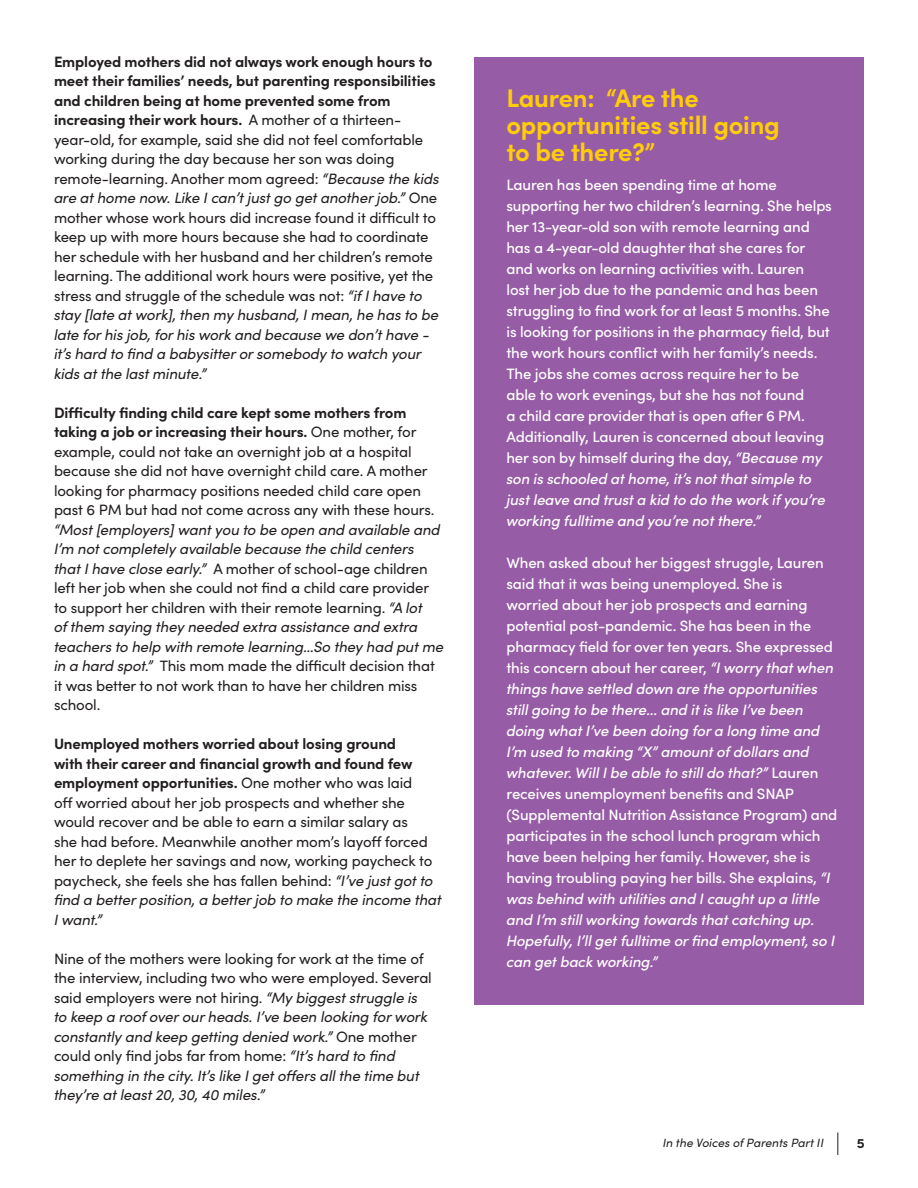
<style>
.page{position:relative;width:918px;height:1188px;background:#fff}
.page>*{position:absolute;margin:0;border:0;box-sizing:border-box;transform-origin:0 0}
.t1{font:700 25.5px/27px "Sofia Pro";letter-spacing:-.01em;color:#fdcc0a}
.t2{font:15px/19.5px "Sofia Pro";letter-spacing:-.01em;color:#231f20}
.t3{font:500 15px/21px "Sofia Pro";letter-spacing:-.01em;color:#fff}
.t4{font:italic 15px/19.5px "Sofia Pro";letter-spacing:-.01em;color:#231f20}
.t5{font:700 13.5px "Sofia Pro";color:#231f20}
.t6{font:italic 12px "Sofia Pro";color:#231f20}
.s1{font-weight:700}
.s2{font-style:italic}
.s3{font-style:normal}
</style>
<div class="page">
<svg style="left:837px;top:1132px;width:1px;height:23px"></svg>
<div style="left:474px;top:57px;width:389px;height:947px;background:#975ca6"></div>
<p class="t2" style="left:54px;top:51px;width:387px"><span class="s1">Employed mothers did not always work enough hours to meet their families’ needs, but parenting responsibilities and children being at home prevented some from increasing their work hours.</span> A mother of a thirteen&shy;year-old, for example, said she did not feel comfortable working during the day because her son was doing remote-learning. Another mom agreed: <span class="s2">“Because the kids are at home now. Like I can’t just go get another job.”</span> One mother whose work hours did increase found it difficult to keep up with more hours because she had to coordinate her schedule with her husband and her children’s remote learning. The additional work hours were positive, yet the stress and struggle of the schedule was not: <span class="s2">“if I have to stay [late at work], then my husband, I mean, he has to be late for his job, for his work and because we don’t have - it’s hard to find a babysitter or somebody to watch your kids at the last minute.”</span></p>
<p class="t2" style="left:54px;top:402px;width:391px"><span class="s1">Difficulty finding child care kept some mothers from taking a job or increasing their hours.</span> One mother, for example, could not take an overnight job at a hospital because she did not have overnight child care. A mother looking for pharmacy positions needed child care open past 6 PM but had not come across any with these hours. <span class="s2">“Most [employers] want you to be open and available and I’m not completely available because the child centers that I have close early.”</span> A mother of school-age children left her job when she could not find a child care provider to support her children with their remote learning. <span class="s2">“A lot<br>of them saying they needed extra assistance and extra teachers to help with remote learning…So they had put me in a hard spot.”</span> This mom made the difficult decision that it was better to not work than to have her children miss school.</p>
<p class="t2" style="left:54px;top:733px;width:389px"><span class="s1">Unemployed mothers worried about losing ground<br>with their career and financial growth and found few employment opportunities.</span> One mother who was laid<br>off worried about her job prospects and whether she would recover and be able to earn a similar salary as<br>she had before. Meanwhile another mom’s layoff forced her to deplete her savings and now, working paycheck to paycheck, she feels she has fallen behind: <span class="s2">“I’ve just got to find a better position, a better job to make the income that I want.”</span></p>
<p class="t4" style="left:54px;top:948px;width:379px"><span class="s3">Nine of the mothers were looking for work at the time of the interview, including two who were employed. Several said employers were not hiring.</span> “My biggest struggle is to keep a roof over our heads. I’ve been looking for work constantly and keep getting denied work.” <span class="s3">One mother could only find jobs far from home:</span> “It’s hard to find something in the city. It’s like I get offers all the time but they’re at least 20, 30, 40 miles.”</p>
<p class="t1" style="left:506px;top:83px;width:275px">Lauren: “Are the opportunities still going to be there?”</p>
<p class="t3" style="left:506px;top:173px;width:327px">Lauren has been spending time at home supporting her two children’s learning. She helps her 13-year-old son with remote learning and has a 4-year-old daughter that she cares for and works on learning activities with. Lauren<br>lost her job due to the pandemic and has been struggling to find work for at least 5 months. She is looking for positions in the pharmacy field, but the work hours conflict with her family’s needs.<br>The jobs she comes across require her to be able to work evenings, but she has not found<br>a child care provider that is open after 6 PM.<br>Additionally, Lauren is concerned about leaving her son by himself during the day, <span class="s2">“Because my son is schooled at home, it’s not that simple to just leave and trust a kid to do the work if you’re working fulltime and you’re not there.”</span></p>
<p class="t3" style="left:506px;top:551px;width:332px">When asked about her biggest struggle, Lauren said that it was being unemployed. She is worried about her job prospects and earning potential post-pandemic. She has been in the pharmacy field for over ten years. She expressed this concern about her career, <span class="s2">“I worry that when things have settled down are the opportunities still going to be there… and it is like I’ve been doing what I’ve been doing for a long time and I’m used to making “X” amount of dollars and whatever. Will I be able to still do that?”</span> Lauren receives unemployment benefits and SNAP (Supplemental Nutrition Assistance Program) and participates in the school lunch program which have been helping her family. However, she is having troubling paying her bills. She explains, <span class="s2">“I was behind with utilities and I caught up a little and I’m still working towards that catching up.<br>Hopefully, I’ll get fulltime or find employment, so I can get back working.”</span></p>
<p class="t6" style="left:663px;top:1134px;width:163px">In the Voices of Parents Part II</p>
<p class="t5" style="left:857px;top:1133px;width:9px">5</p>
</div>
